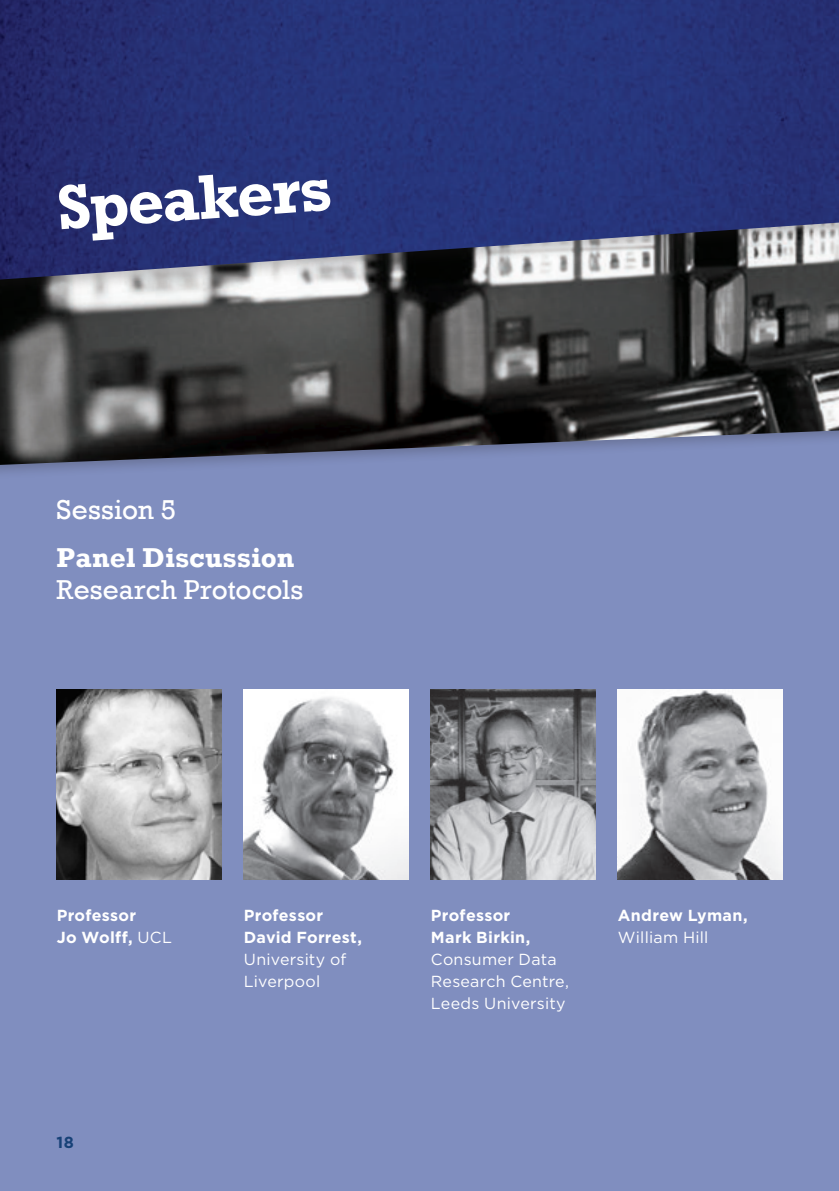
<style>
.page{position:relative;width:839px;height:1191px;background:#fff}
.page>*{position:absolute;margin:0;border:0;box-sizing:border-box;transform-origin:0 0}
.RGT_-_Page_Heading{font:700 64px "Rockwell";color:#fff}
.RGT_-_Speaker_Title{font:28px/32px "Rockwell";letter-spacing:.005em;color:#fff}
.RGT_-_Body_text_PURP{font:700 16px/22px "Gotham";letter-spacing:.015em;color:#fff}
.RGT_-_Body_text_PURP-2{font:16px/22px "Gotham";letter-spacing:.015em;color:#fff}
.t1{font:700 16px "Gotham";color:#174177}
.s1{font-weight:700}
.s2{font-weight:400}
</style>
<div class="page">
<div style="left:0;top:0;width:839px;height:1190px;background:#808ebf"></div>
<img style="left:0;top:297px;width:839px;height:168px">
<div style="left:0;top:0;width:839px;height:297px;background:#231f20;opacity:.25"></div>
<img style="left:0;top:0;width:839px;height:281px">
<img style="left:431px;top:689px;width:164px;height:190px">
<img style="left:618px;top:689px;width:164px;height:190px">
<img style="left:57px;top:689px;width:164px;height:190px">
<img style="left:244px;top:689px;width:164px;height:190px">
<p class="RGT_-_Page_Heading" style="left:54px;top:169px;width:277px;rotate:-4deg">Speakers</p>
<p class="RGT_-_Speaker_Title" style="left:57px;top:494px;width:121px">Session 5</p>
<p class="RGT_-_Speaker_Title" style="left:57px;top:541px;width:248px"><span class="s1">Panel Discussion<br></span>Research Protocols</p>
<p class="RGT_-_Body_text_PURP" style="left:57px;top:903px;width:117px">Professor<br>Jo Wolff, <span class="s2">UCL</span></p>
<p class="RGT_-_Body_text_PURP" style="left:244px;top:903px;width:120px">Professor<br>David Forrest,<br><span class="s2">University of<br>Liverpool</span></p>
<p class="RGT_-_Body_text_PURP-2" style="left:431px;top:903px;width:140px"><span class="s1">Professor<br>Mark Birkin,<br></span>Consumer Data<br>Research Centre,<br>Leeds University</p>
<p class="RGT_-_Body_text_PURP" style="left:618px;top:903px;width:131px">Andrew Lyman,<br><span class="s2">William Hill</span></p>
<p class="t1" style="left:57px;top:1132px;width:19px">18</p>
</div>
